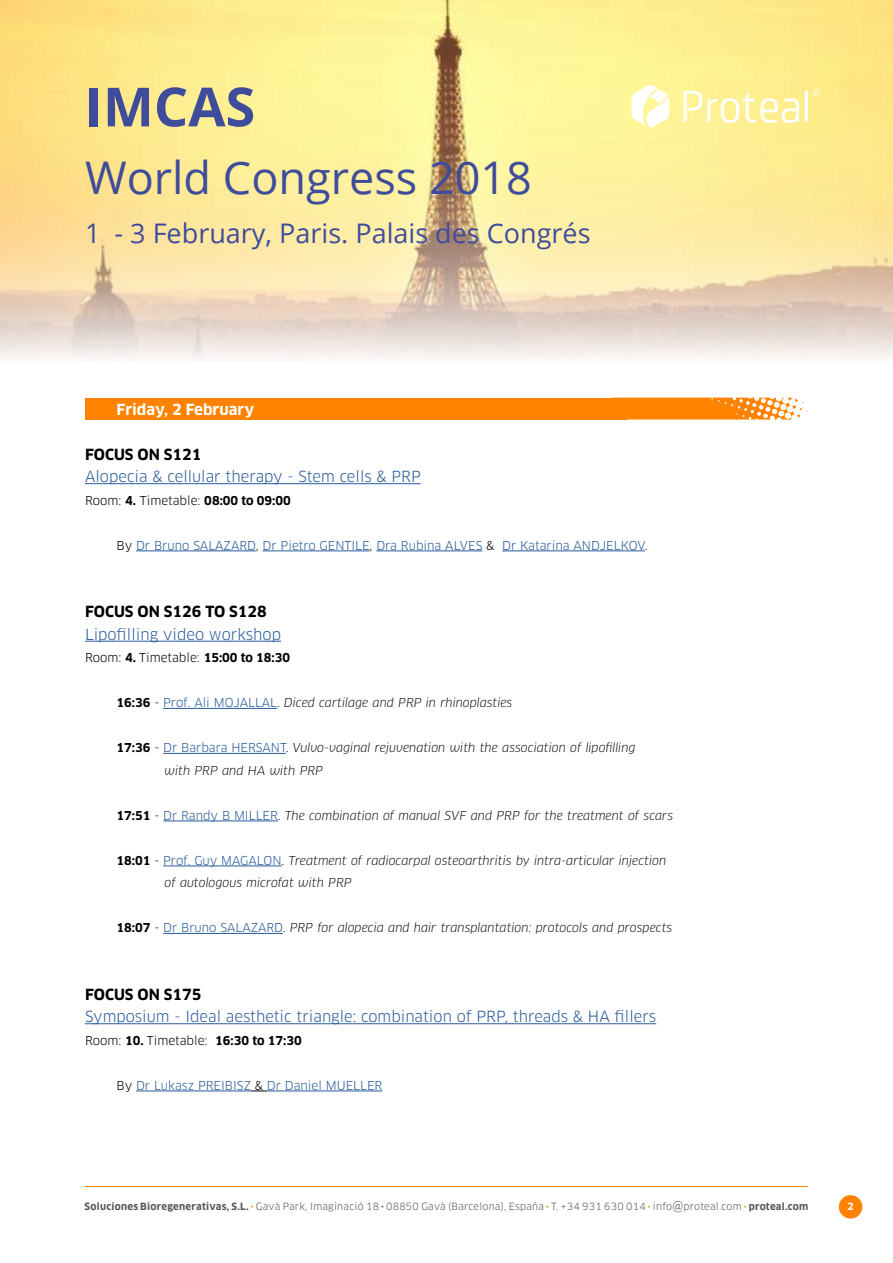
<style>
.page{position:relative;width:893px;height:1263px;background:#fff}
.page>*{position:absolute;margin:0;border:0;box-sizing:border-box;transform-origin:0 0}
.t1{font:700 54px "Open Sans";color:#3f4c9b}
.t2{font:45px "Open Sans";color:#3f4c9b}
.t3{font:27px "Open Sans";color:#3f4c9b}
.t4{font:15px "Clan OT";color:#275b9b}
.t5{font:700 15px "Clan OT";color:#000}
.t6{font:700 15px "Clan OT";color:#fff}
.t7{font:italic 12px/22.5px "Clan OT";color:#000}
.t8{font:12px "Clan OT";color:#275b9b}
.t9{font:12px "Clan OT";color:#000}
.t10{font:9.75px "Clan OT";letter-spacing:.025em;color:#52555b}
.t11{font:700 9.75px "Clan OT";color:#fff}
.s1{font-weight:700}
.s2{color:#000}
.s3{font-weight:700;font-style:normal}
.s4{font-style:normal}
.s5{font-style:normal;color:#275b9b}
.s6{font-weight:700;color:#ff8300}
.s7{font-size:12.75px}
</style>
<div class="page">
<div style="left:839px;top:1195px;width:23px;height:23px;background:#ff8300;border-radius:50%"></div>
<img style="left:0;top:0;width:893px;height:359px">
<div style="left:85px;top:398px;width:542px;height:21px;background:#ff8300"></div>
<svg style="left:627px;top:398px;width:181px;height:21px"></svg>
<svg style="left:631px;top:85px;width:38px;height:43px"></svg>
<svg style="left:805px;top:90px;width:15px;height:32px"></svg>
<svg style="left:683px;top:91px;width:116px;height:33px"></svg>
<hr style="left:85px;top:1186px;width:723px;height:1px;background:#ff8300">
<hr style="left:85px;top:483px;width:336px;height:1px;background:#275b9b">
<hr style="left:136px;top:551px;width:120px;height:1px;background:#275b9b">
<hr style="left:263px;top:551px;width:107px;height:1px;background:#275b9b">
<hr style="left:376px;top:551px;width:106px;height:1px;background:#275b9b">
<hr style="left:502px;top:551px;width:143px;height:1px;background:#275b9b">
<hr style="left:85px;top:641px;width:196px;height:1px;background:#275b9b">
<hr style="left:163px;top:708px;width:114px;height:1px;background:#275b9b">
<hr style="left:163px;top:753px;width:123px;height:1px;background:#275b9b">
<hr style="left:163px;top:821px;width:115px;height:1px;background:#275b9b">
<hr style="left:163px;top:866px;width:119px;height:1px;background:#275b9b">
<hr style="left:163px;top:933px;width:120px;height:1px;background:#275b9b">
<hr style="left:85px;top:1023px;width:571px;height:1px;background:#275b9b">
<hr style="left:136px;top:1091px;width:115px;height:1px;background:#275b9b">
<svg style="left:251px;top:1091px;width:16px;height:1px"></svg>
<hr style="left:267px;top:1091px;width:115px;height:1px;background:#275b9b">
<h1 class="t1" style="left:85px;top:69px;width:172px">IMCAS</h1>
<h2 class="t2" style="left:85px;top:147px;width:448px">World Congress 2018</h2>
<h3 class="t3" style="left:85px;top:215px;width:507px">1 - 3 February, Paris. Palais des Congrés</h3>
<p class="t6" style="left:117px;top:400px;width:139px">Friday, 2 February</p>
<p class="t5" style="left:85px;top:445px;width:118px">FOCUS ON S121</p>
<p class="t4" style="left:85px;top:468px;width:337px">Alopecia &amp; cellular therapy - Stem cells &amp; PRP</p>
<p class="t9" style="left:85px;top:493px;width:207px">Room: <span class="s1">4.</span> Timetable: <span class="s1">08:00 to 09:00</span></p>
<p class="t8" style="left:117px;top:538px;width:533px"><span class="s2">By</span> Dr Bruno SALAZARD<span class="s2">,</span> Dr Pietro GENTILE<span class="s2">,</span> Dra Rubina ALVES <span class="s2">&amp;</span> Dr Katarina ANDJELKOV<span class="s2">.</span></p>
<p class="t5" style="left:85px;top:603px;width:183px">FOCUS ON S126 TO S128</p>
<p class="t4" style="left:85px;top:625px;width:198px">Lipofilling video workshop</p>
<p class="t9" style="left:85px;top:651px;width:207px">Room: <span class="s1">4.</span> Timetable: <span class="s1">15:00 to 18:30</span></p>
<p class="t7" style="left:117px;top:691px;width:397px"><span class="s3">16:36</span> <span class="s4">-</span> <span class="s5">Prof. Ali MOJALLAL</span><span class="s4">.</span> Diced cartilage and PRP in rhinoplasties</p>
<p class="t7" style="left:165px;top:736px;width:472px;text-indent:-48px"><span class="s3">17:36</span> <span class="s4">-</span> <span class="s5">Dr Barbara HERSANT</span><span class="s4">.</span> Vulvo-vaginal rejuvenation with the association of lipofilling with PRP and HA with PRP</p>
<p class="t7" style="left:117px;top:804px;width:558px"><span class="s3">17:51</span> <span class="s4">-</span> <span class="s5">Dr Randy B MILLER</span><span class="s4">.</span> The combination of manual SVF and PRP for the treatment of scars</p>
<p class="t7" style="left:165px;top:849px;width:503px;text-indent:-48px"><span class="s3">18:01</span> <span class="s4">-</span> <span class="s5">Prof. Guy MAGALON</span><span class="s4">.</span> Treatment of radiocarpal osteoarthritis by intra-articular injection of autologous microfat with PRP</p>
<p class="t7" style="left:117px;top:916px;width:557px"><span class="s3">18:07</span> <span class="s4">-</span> <span class="s5">Dr Bruno SALAZARD</span><span class="s4">.</span> PRP for alopecia and hair transplantation: protocols and prospects</p>
<p class="t5" style="left:85px;top:985px;width:118px">FOCUS ON S175</p>
<p class="t4" style="left:85px;top:1008px;width:573px">Symposium - Ideal aesthetic triangle: combination of PRP, threads &amp; HA fillers</p>
<p class="t9" style="left:85px;top:1033px;width:218px">Room: <span class="s1">10.</span> Timetable: <span class="s1">16:30 to 17:30</span></p>
<p class="t8" style="left:117px;top:1078px;width:267px"><span class="s2">By</span> Dr Lukasz PREIBISZ <span class="s2">&amp;</span> Dr Daniel MUELLER</p>
<p class="t10" style="left:85px;top:1200px;width:725px"><span class="s1">Soluciones Bioregenerativas, S.L.</span> <span class="s6">·</span> Gavà Park, Imaginació 18 <span class="s1">·</span> 08850 Gavà (Barcelona), España <span class="s6">·</span> T. +34 931 630 014 <span class="s6">·</span> info<span class="s7">@</span>proteal.com <span class="s6">·</span> <span class="s1">proteal.com</span></p>
<p class="t11" style="left:847px;top:1200px;width:8px">2</p>
</div>
